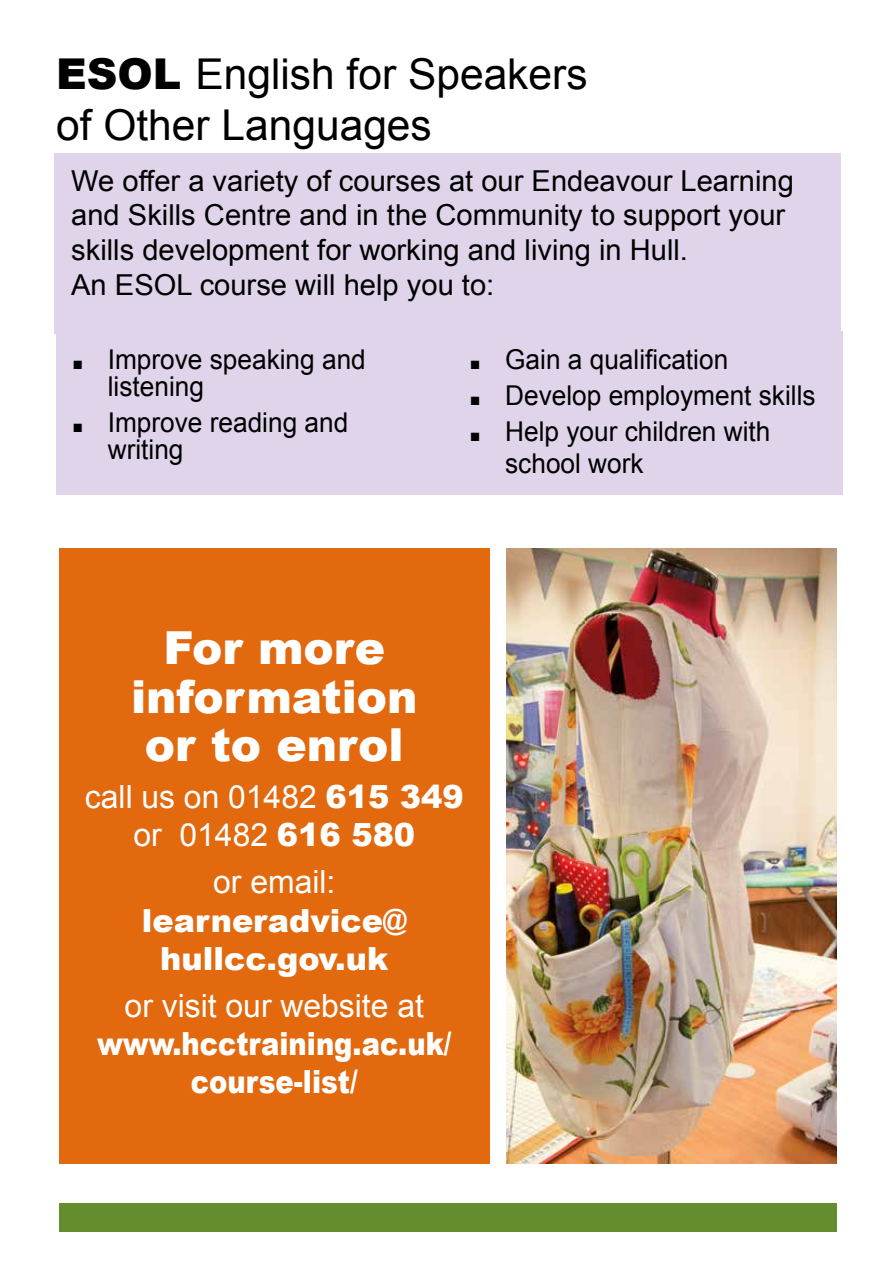
<style>
.page{position:relative;width:893px;height:1263px;background:#fff}
.page>*{position:absolute;margin:0;border:0;box-sizing:border-box;transform-origin:0 0}
.t1{font:900 45.6px/48.6px "Arial";color:#fff;text-align:center}
.t2{font:42.45px/51px "Arial";color:#000}
.t3{font:31.95px/38.2px "Arial";color:#fff;text-align:center}
.t4{font:900 31.95px/38.2px "Arial";color:#fff;text-align:center;scale:.86 1}
.t5{font:900 31.95px/38.2px "Arial";color:#fff;text-align:center}
.t6{font:28.8px/34.7px "Arial";color:#000}
.t7{font:27.3px/27.3px "Arial";color:#000;scale:.96 1}
.s1{font-weight:900}
</style>
<div class="page">
<div style="left:54px;top:153px;width:787px;height:180px;background:#dfd4ea"></div>
<div style="left:56px;top:332px;width:786px;height:163px;background:#dfd4ea"></div>
<div style="left:59px;top:548px;width:430px;height:616px;background:#e2690e"></div>
<img style="left:507px;top:548px;width:330px;height:616px">
<div style="left:59px;top:1203px;width:778px;height:28px;background:#648d2e"></div>
<h2 class="t2" style="left:56px;top:49px;width:533px"><span class="s1">ESOL</span> English for Speakers of Other Languages</h2>
<p class="t6" style="left:71px;top:164px;width:724px">We offer a variety of courses at our Endeavour Learning and Skills Centre and in the Community to support your skills development for working and living in Hull.<br>An ESOL course will help you to:</p>
<p class="t7" style="left:108px;top:346px;width:270px;text-indent:-34px">■ Improve speaking and listening</p>
<p class="t7" style="left:108px;top:409px;width:252px;text-indent:-34px">■ Improve reading and writing</p>
<p class="t7" style="left:471px;top:346px;width:270px">■ Gain a qualification</p>
<p class="t7" style="left:471px;top:382px;width:361px">■ Develop employment skills</p>
<p class="t7" style="left:505px;top:415px;width:278px;line-height:32.8px;text-indent:-34px">■ Help your children with school work</p>
<h1 class="t1" style="left:131px;top:622px;width:288px">For more information or to enrol</h1>
<p class="t3" style="left:85px;top:778px;width:380px">call us on 01482 <span class="s1">615 349 </span>or 01482 <span class="s1">616 580</span></p>
<p class="t3" style="left:213px;top:863px;width:124px">or email:</p>
<p class="t5" style="left:142px;top:900px;width:266px">learneradvice@ hullcc.gov.uk</p>
<p class="t3" style="left:125px;top:987px;width:301px">or visit our website at</p>
<p class="t4" style="left:97px;top:1023px;width:414px">www.hcctraining.ac.uk/ course-list/</p>
</div>
